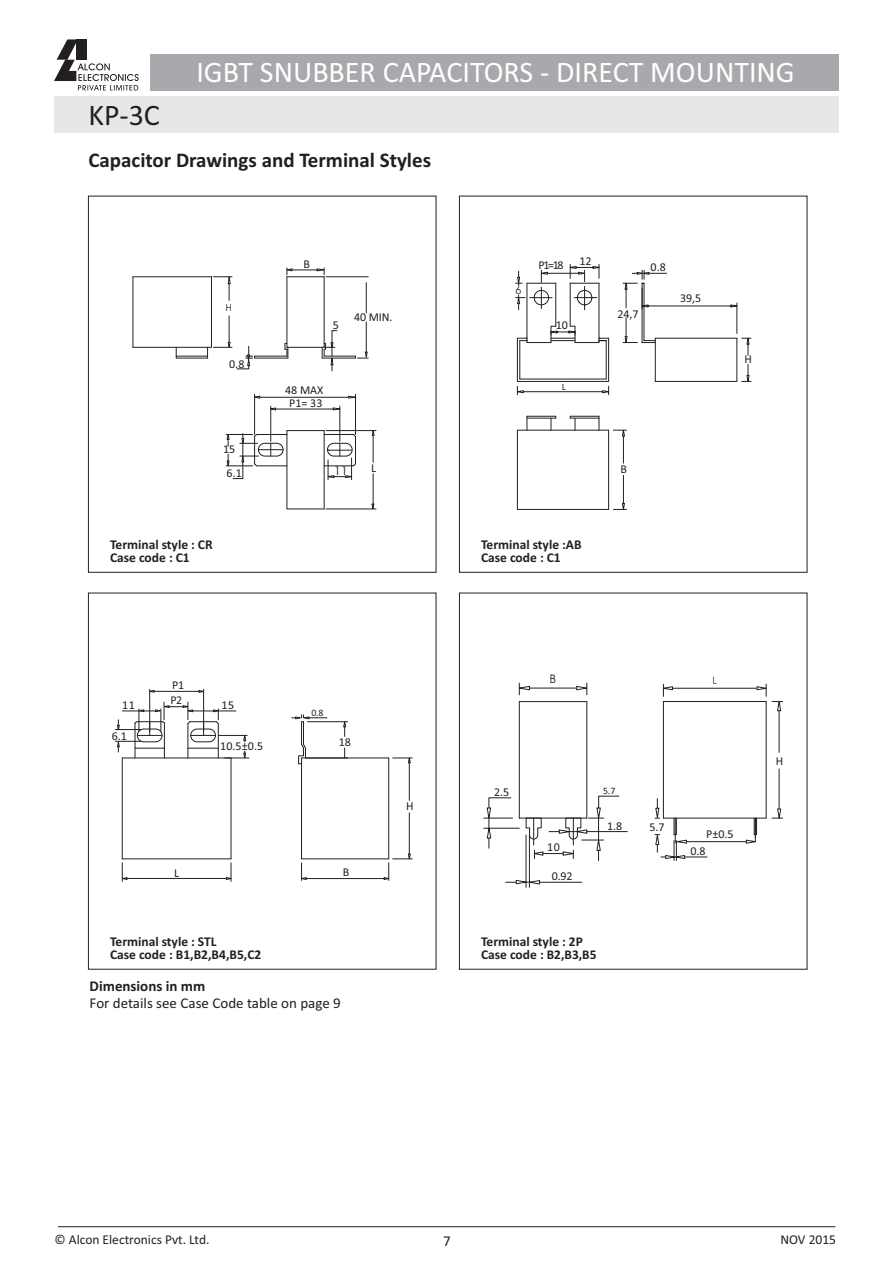
<style>
.page{position:relative;width:893px;height:1263px;background:#fff}
.page>*{position:absolute;margin:0;border:0;box-sizing:border-box;transform-origin:0 0}
.t1{font:30px "Calibri";color:#fff}
.t2{font:30px "Calibri";color:#231f20}
.t3{font:700 21px "Calibri";color:#231f20}
.t4{font:15px "Calibri";color:#231f20}
.t5{font:700 15px "Calibri";color:#231f20}
.t6{font:700 13.5px/13.5px "Calibri";color:#231f20}
.t7{font:13.5px "Calibri";color:#231f20}
.t8{font:12px/12.8px "Calibri";color:#231f20;text-align:center}
.t9{font:12px "Avant Garde IT Cby BT";color:#231f20}
.t10{font:10.5px "Avant Garde IT Cby BT";color:#231f20}
.t11{font:9.75px "Calibri";color:#231f20}
.t12{font:9.75px "Avant Garde IT Cby BT";color:#231f20}
.s1{font-size:13.35px}
</style>
<div class="page">
<div style="left:54px;top:97px;width:785px;height:36px;background:#e6e7e8"></div>
<div style="left:150px;top:54px;width:689px;height:36px;background:#a7a9ac"></div>
<svg style="left:54px;top:39px;width:85px;height:51px"></svg>
<hr style="left:254px;top:394px;width:1px;height:40px;background:#231f20">
<hr style="left:355px;top:394px;width:1px;height:40px;background:#231f20">
<hr style="left:260px;top:397px;width:88px;height:1px;background:#231f20">
<hr style="left:270px;top:406px;width:1px;height:35px;background:#231f20">
<hr style="left:339px;top:406px;width:1px;height:35px;background:#231f20">
<hr style="left:276px;top:409px;width:57px;height:1px;background:#231f20">
<hr style="left:326px;top:276px;width:42px;height:1px;background:#231f20">
<hr style="left:366px;top:283px;width:1px;height:30px;background:#231f20">
<hr style="left:366px;top:322px;width:1px;height:30px;background:#231f20">
<hr style="left:324px;top:356px;width:31px;height:1px;background:#231f20">
<hr style="left:322px;top:358px;width:33px;height:1px;background:#231f20">
<hr style="left:326px;top:430px;width:50px;height:1px;background:#231f20">
<hr style="left:326px;top:509px;width:50px;height:1px;background:#231f20">
<hr style="left:373px;top:474px;width:1px;height:30px;background:#231f20">
<svg style="left:371px;top:430px;width:4px;height:32px"></svg>
<svg style="left:371px;top:503px;width:4px;height:7px"></svg>
<svg style="left:132px;top:268px;width:206px;height:103px"></svg>
<svg style="left:355px;top:351px;width:13px;height:8px"></svg>
<svg style="left:348px;top:395px;width:7px;height:4px"></svg>
<svg style="left:254px;top:395px;width:7px;height:4px"></svg>
<svg style="left:332px;top:407px;width:9px;height:4px"></svg>
<svg style="left:270px;top:407px;width:6px;height:4px"></svg>
<svg style="left:226px;top:430px;width:131px;height:80px"></svg>
<svg style="left:613px;top:475px;width:13px;height:35px"></svg>
<svg style="left:613px;top:429px;width:13px;height:34px"></svg>
<hr style="left:517px;top:430px;width:1px;height:79px;background:#231f20">
<hr style="left:517px;top:509px;width:92px;height:1px;background:#231f20">
<svg style="left:527px;top:416px;width:29px;height:14px"></svg>
<hr style="left:517px;top:430px;width:92px;height:1px;background:#231f20">
<svg style="left:570px;top:416px;width:30px;height:14px"></svg>
<hr style="left:608px;top:430px;width:1px;height:79px;background:#231f20">
<svg style="left:515px;top:264px;width:237px;height:131px"></svg>
<div style="left:459px;top:196px;width:348px;height:377px;border:1px solid #231f20"></div>
<div style="left:88px;top:196px;width:348px;height:377px;border:1px solid #231f20"></div>
<hr style="left:519px;top:701px;width:68px;height:1px;background:#231f20">
<hr style="left:529px;top:688px;width:47px;height:1px;background:#231f20">
<svg style="left:518px;top:683px;width:12px;height:12px"></svg>
<svg style="left:576px;top:683px;width:12px;height:12px"></svg>
<hr style="left:484px;top:828px;width:35px;height:1px;background:#231f20">
<hr style="left:519px;top:818px;width:68px;height:1px;background:#231f20">
<hr style="left:526px;top:835px;width:1px;height:52px;background:#231f20">
<hr style="left:529px;top:835px;width:1px;height:52px;background:#231f20">
<hr style="left:540px;top:882px;width:42px;height:1px;background:#231f20">
<hr style="left:587px;top:831px;width:40px;height:1px;background:#231f20">
<hr style="left:519px;top:701px;width:1px;height:117px;background:#231f20">
<hr style="left:586px;top:701px;width:1px;height:117px;background:#231f20">
<svg style="left:655px;top:677px;width:128px;height:183px"></svg>
<svg style="left:484px;top:797px;width:28px;height:51px"></svg>
<svg style="left:525px;top:795px;width:95px;height:66px"></svg>
<svg style="left:506px;top:879px;width:34px;height:6px"></svg>
<hr style="left:409px;top:763px;width:1px;height:37px;background:#231f20">
<hr style="left:409px;top:813px;width:1px;height:41px;background:#231f20">
<svg style="left:393px;top:757px;width:19px;height:7px"></svg>
<hr style="left:231px;top:758px;width:1px;height:101px;background:#231f20">
<hr style="left:388px;top:758px;width:1px;height:101px;background:#231f20">
<hr style="left:301px;top:758px;width:1px;height:101px;background:#231f20">
<hr style="left:122px;top:758px;width:1px;height:101px;background:#231f20">
<hr style="left:127px;top:878px;width:99px;height:1px;background:#231f20">
<hr style="left:122px;top:858px;width:109px;height:1px;background:#231f20">
<hr style="left:306px;top:878px;width:78px;height:1px;background:#231f20">
<hr style="left:302px;top:858px;width:87px;height:1px;background:#231f20">
<hr style="left:149px;top:689px;width:1px;height:42px;background:#231f20">
<hr style="left:203px;top:689px;width:1px;height:42px;background:#231f20">
<hr style="left:155px;top:691px;width:43px;height:1px;background:#231f20">
<hr style="left:307px;top:721px;width:41px;height:1px;background:#231f20">
<hr style="left:302px;top:757px;width:87px;height:1px;background:#231f20">
<svg style="left:149px;top:689px;width:6px;height:4px"></svg>
<svg style="left:115px;top:702px;width:134px;height:60px"></svg>
<svg style="left:121px;top:863px;width:7px;height:18px"></svg>
<svg style="left:226px;top:863px;width:6px;height:18px"></svg>
<svg style="left:292px;top:715px;width:35px;height:49px"></svg>
<svg style="left:343px;top:721px;width:4px;height:15px"></svg>
<svg style="left:383px;top:853px;width:29px;height:27px"></svg>
<svg style="left:301px;top:863px;width:6px;height:17px"></svg>
<svg style="left:198px;top:690px;width:7px;height:3px"></svg>
<hr style="left:58px;top:1226px;width:777px;height:1px;background:#231f20">
<h1 class="t2" style="left:88px;top:102px;width:73px">KP-3C</h1>
<h1 class="t1" style="left:196px;top:59px;width:600px">IGBT SNUBBER CAPACITORS - DIRECT MOUNTING</h1>
<h2 class="t3" style="left:88px;top:151px;width:344px">Capacitor Drawings and Terminal Styles</h2>
<p class="t12" style="left:226px;top:304px;width:7px">H</p>
<p class="t8" style="left:229px;top:358px;width:17px">0.8</p>
<p class="t8" style="left:223px;top:444px;width:14px">15</p>
<p class="t8" style="left:227px;top:468px;width:17px">6.1</p>
<p class="t6" style="left:110px;top:539px;width:104px">Terminal style : CR<br>Case code : C1</p>
<p class="t8" style="left:304px;top:259px;width:8px">B</p>
<p class="t8" style="left:333px;top:319px;width:8px">5</p>
<p class="t8" style="left:354px;top:311px;width:40px">40 MIN.</p>
<p class="t8" style="left:285px;top:385px;width:40px">48 MAX<br>P1= 33</p>
<p class="t9" style="left:334px;top:465px;width:15px">11</p>
<p class="t8" style="left:371px;top:462px;width:7px">L</p>
<p class="t8" style="left:122px;top:700px;width:14px">11</p>
<p class="t8" style="left:112px;top:730px;width:17px">6.1</p>
<p class="t8" style="left:172px;top:680px;width:13px">P1</p>
<p class="t8" style="left:170px;top:695px;width:13px">P2</p>
<p class="t8" style="left:222px;top:700px;width:14px">15</p>
<p class="t8" style="left:220px;top:740px;width:44px">10.5±0.5</p>
<p class="t11" style="left:311px;top:709px;width:14px">0.8</p>
<p class="t8" style="left:339px;top:736px;width:14px">18</p>
<p class="t8" style="left:174px;top:867px;width:7px">L</p>
<p class="t8" style="left:343px;top:866px;width:8px">B</p>
<p class="t6" style="left:110px;top:936px;width:153px">Terminal style : STL<br>Case code : B1,B2,B4,B5,C2</p>
<p class="t5" style="left:90px;top:980px;width:117px">Dimensions in mm</p>
<p class="t4" style="left:90px;top:996px;width:253px">For details see Case Code table on page 9</p>
<p class="t8" style="left:406px;top:801px;width:9px">H</p>
<p class="t10" style="left:515px;top:286px;width:7px">6</p>
<p class="t8" style="left:538px;top:259px;width:26px">P1=18</p>
<p class="t8" style="left:579px;top:256px;width:14px">12</p>
<p class="t8" style="left:556px;top:319px;width:14px">10</p>
<p class="t11" style="left:562px;top:383px;width:6px">L</p>
<p class="t8" style="left:651px;top:262px;width:17px">0.8</p>
<p class="t8" style="left:617px;top:308px;width:23px">24,7</p>
<p class="t8" style="left:680px;top:293px;width:23px">39,5</p>
<p class="t6" style="left:481px;top:539px;width:102px">Terminal style :AB<br>Case code : C1</p>
<p class="t8" style="left:620px;top:464px;width:8px">B</p>
<p class="t8" style="left:745px;top:354px;width:9px">H</p>
<p class="t9" style="left:550px;top:674px;width:8px">B</p>
<p class="t8" style="left:494px;top:787px;width:17px">2.5</p>
<p class="t8" style="left:547px;top:842px;width:14px">10</p>
<p class="t8" style="left:552px;top:870px;width:22px">0.92</p>
<p class="t11" style="left:603px;top:787px;width:14px">5.7</p>
<p class="t8" style="left:607px;top:820px;width:16px">1.8</p>
<p class="t6" style="left:481px;top:936px;width:117px">Terminal style : <span class="s1">2P<br></span>Case code : <span class="s1">B2,B3,B5</span></p>
<p class="t8" style="left:649px;top:821px;width:17px">5.7</p>
<p class="t8" style="left:706px;top:829px;width:29px">P±0.5</p>
<p class="t8" style="left:690px;top:846px;width:17px">0.8</p>
<p class="t8" style="left:776px;top:755px;width:9px">H</p>
<p class="t7" style="left:55px;top:1233px;width:156px">© Alcon Electronics Pvt. Ltd.</p>
<p class="t7" style="left:780px;top:1233px;width:57px">NOV 2015</p>
<p class="t4" style="left:443px;top:1235px;width:9px">7</p>
</div>
